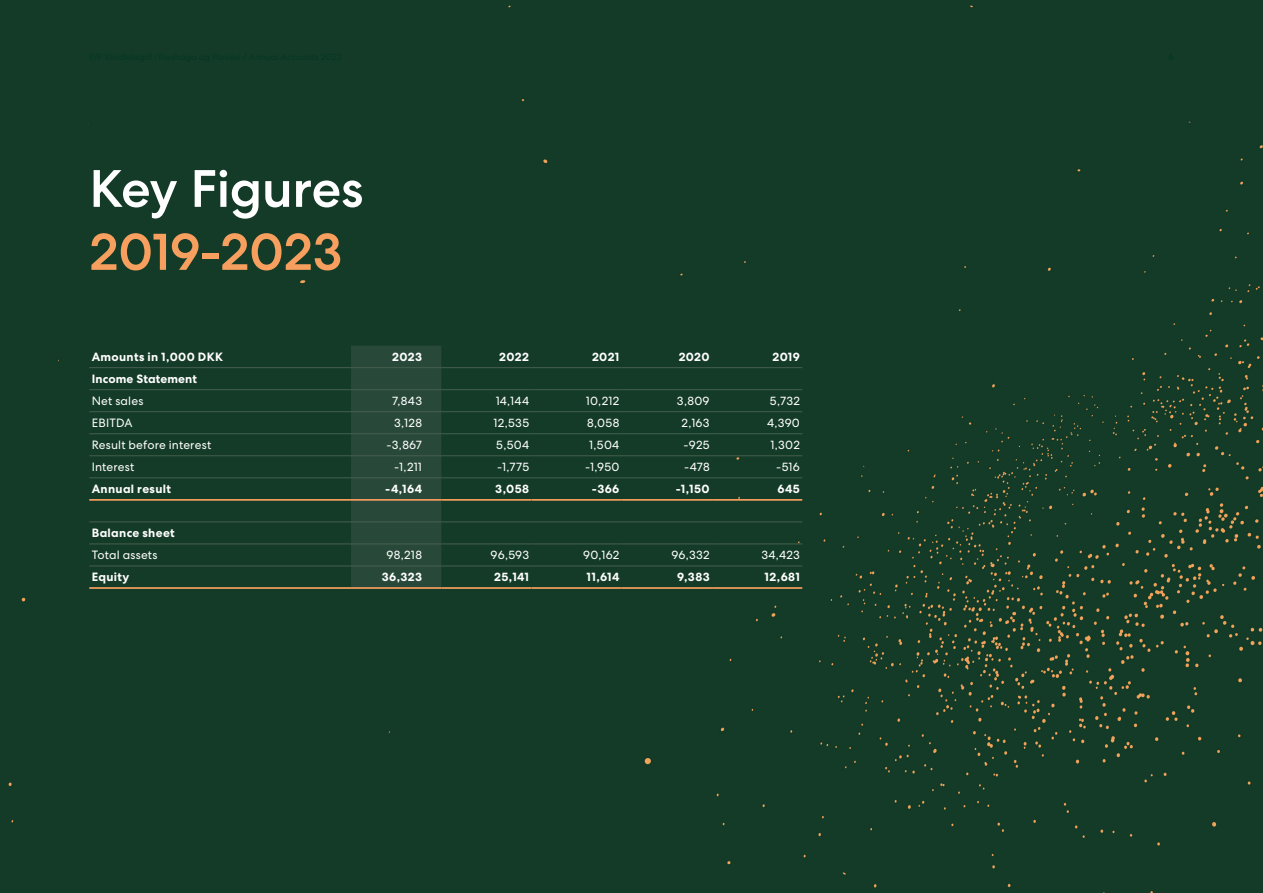
<style>
.page{position:relative;width:1263px;height:893px;background:#143b28}
.page>*{position:absolute;margin:0;border:0;box-sizing:border-box;transform-origin:0 0}
.t1{font:500 52.5px "Centra No 2";letter-spacing:-.01em;color:#fff}
.t2{font:500 52.5px "Centra No 2";letter-spacing:-.01em;color:#f69f5e}
.Breyðtekstur_-_8_5pt_13pt{font:12px "Centra No 2";letter-spacing:.015em;color:#fff}
.Breyðtekstur_-_8_5pt_13pt-2{font:700 12px "Centra No 2";letter-spacing:.025em;color:#fff}
</style>
<div class="page">
<div style="left:351px;top:346px;width:90px;height:241px;background:#284939"></div>
<hr style="left:89px;top:367px;width:262px;height:1px;background:#465f4f">
<hr style="left:351px;top:367px;width:90px;height:1px;background:#465f4f">
<hr style="left:441px;top:367px;width:90px;height:1px;background:#465f4f">
<hr style="left:531px;top:367px;width:91px;height:1px;background:#465f4f">
<hr style="left:622px;top:367px;width:90px;height:1px;background:#465f4f">
<hr style="left:712px;top:367px;width:90px;height:1px;background:#465f4f">
<hr style="left:89px;top:389px;width:262px;height:1px;background:#465f4f">
<hr style="left:351px;top:389px;width:90px;height:1px;background:#465f4f">
<hr style="left:441px;top:389px;width:90px;height:1px;background:#465f4f">
<hr style="left:531px;top:389px;width:91px;height:1px;background:#465f4f">
<hr style="left:622px;top:389px;width:90px;height:1px;background:#465f4f">
<hr style="left:712px;top:389px;width:90px;height:1px;background:#465f4f">
<hr style="left:89px;top:411px;width:262px;height:1px;background:#465f4f">
<hr style="left:351px;top:411px;width:90px;height:1px;background:#465f4f">
<hr style="left:441px;top:411px;width:90px;height:1px;background:#465f4f">
<hr style="left:531px;top:411px;width:91px;height:1px;background:#465f4f">
<hr style="left:622px;top:411px;width:90px;height:1px;background:#465f4f">
<hr style="left:712px;top:411px;width:90px;height:1px;background:#465f4f">
<hr style="left:89px;top:433px;width:262px;height:1px;background:#465f4f">
<hr style="left:351px;top:433px;width:90px;height:1px;background:#465f4f">
<hr style="left:441px;top:433px;width:90px;height:1px;background:#465f4f">
<hr style="left:531px;top:433px;width:91px;height:1px;background:#465f4f">
<hr style="left:622px;top:433px;width:90px;height:1px;background:#465f4f">
<hr style="left:712px;top:433px;width:90px;height:1px;background:#465f4f">
<hr style="left:89px;top:455px;width:262px;height:1px;background:#465f4f">
<hr style="left:351px;top:455px;width:90px;height:1px;background:#465f4f">
<hr style="left:441px;top:455px;width:90px;height:1px;background:#465f4f">
<hr style="left:531px;top:455px;width:91px;height:1px;background:#465f4f">
<hr style="left:622px;top:455px;width:90px;height:1px;background:#465f4f">
<hr style="left:712px;top:455px;width:90px;height:1px;background:#465f4f">
<hr style="left:89px;top:478px;width:262px;height:1px;background:#465f4f">
<hr style="left:351px;top:478px;width:90px;height:1px;background:#465f4f">
<hr style="left:441px;top:478px;width:90px;height:1px;background:#465f4f">
<hr style="left:531px;top:478px;width:91px;height:1px;background:#465f4f">
<hr style="left:622px;top:478px;width:90px;height:1px;background:#465f4f">
<hr style="left:712px;top:478px;width:90px;height:1px;background:#465f4f">
<hr style="left:89px;top:499px;width:262px;height:2px;background:#f69f5e">
<hr style="left:351px;top:499px;width:90px;height:2px;background:#f69f5e">
<hr style="left:441px;top:499px;width:90px;height:2px;background:#f69f5e">
<hr style="left:531px;top:499px;width:91px;height:2px;background:#f69f5e">
<hr style="left:622px;top:499px;width:90px;height:2px;background:#f69f5e">
<hr style="left:712px;top:499px;width:90px;height:2px;background:#f69f5e">
<hr style="left:89px;top:522px;width:262px;height:1px;background:#465f4f">
<hr style="left:351px;top:522px;width:90px;height:1px;background:#465f4f">
<hr style="left:441px;top:522px;width:90px;height:1px;background:#465f4f">
<hr style="left:531px;top:522px;width:91px;height:1px;background:#465f4f">
<hr style="left:622px;top:522px;width:90px;height:1px;background:#465f4f">
<hr style="left:712px;top:522px;width:90px;height:1px;background:#465f4f">
<hr style="left:89px;top:544px;width:262px;height:1px;background:#465f4f">
<hr style="left:351px;top:544px;width:90px;height:1px;background:#465f4f">
<hr style="left:441px;top:544px;width:90px;height:1px;background:#465f4f">
<hr style="left:531px;top:544px;width:91px;height:1px;background:#465f4f">
<hr style="left:622px;top:544px;width:90px;height:1px;background:#465f4f">
<hr style="left:712px;top:544px;width:90px;height:1px;background:#465f4f">
<hr style="left:89px;top:566px;width:262px;height:1px;background:#465f4f">
<hr style="left:351px;top:566px;width:90px;height:1px;background:#465f4f">
<hr style="left:441px;top:566px;width:90px;height:1px;background:#465f4f">
<hr style="left:531px;top:566px;width:91px;height:1px;background:#465f4f">
<hr style="left:622px;top:566px;width:90px;height:1px;background:#465f4f">
<hr style="left:712px;top:566px;width:90px;height:1px;background:#465f4f">
<hr style="left:89px;top:587px;width:262px;height:2px;background:#f69f5e">
<hr style="left:351px;top:587px;width:90px;height:2px;background:#f69f5e">
<hr style="left:441px;top:587px;width:90px;height:2px;background:#f69f5e">
<hr style="left:531px;top:587px;width:91px;height:2px;background:#f69f5e">
<hr style="left:622px;top:587px;width:90px;height:2px;background:#f69f5e">
<hr style="left:712px;top:587px;width:90px;height:2px;background:#f69f5e">
<p class="t1" style="left:89px;top:158px;width:276px">Key Figures</p>
<p class="t2" style="left:89px;top:221px;width:254px">2019-2023</p>
<p class="Breyðtekstur_-_8_5pt_13pt-2" style="left:92px;top:349px;width:133px">Amounts in 1,000 DKK</p>
<p class="Breyðtekstur_-_8_5pt_13pt-2" style="left:392px;top:349px;width:31px">2023</p>
<p class="Breyðtekstur_-_8_5pt_13pt-2" style="left:499px;top:349px;width:31px">2022</p>
<p class="Breyðtekstur_-_8_5pt_13pt-2" style="left:592px;top:349px;width:29px">2021</p>
<p class="Breyðtekstur_-_8_5pt_13pt-2" style="left:679px;top:349px;width:32px">2020</p>
<p class="Breyðtekstur_-_8_5pt_13pt-2" style="left:772px;top:349px;width:29px">2019</p>
<p class="Breyðtekstur_-_8_5pt_13pt-2" style="left:92px;top:372px;width:107px">Income Statement</p>
<p class="Breyðtekstur_-_8_5pt_13pt" style="left:92px;top:394px;width:53px">Net sales</p>
<p class="Breyðtekstur_-_8_5pt_13pt" style="left:392px;top:394px;width:31px">7,843</p>
<p class="Breyðtekstur_-_8_5pt_13pt" style="left:496px;top:394px;width:35px">14,144</p>
<p class="Breyðtekstur_-_8_5pt_13pt" style="left:586px;top:394px;width:35px">10,212</p>
<p class="Breyðtekstur_-_8_5pt_13pt" style="left:677px;top:394px;width:34px">3,809</p>
<p class="Breyðtekstur_-_8_5pt_13pt" style="left:770px;top:394px;width:31px">5,732</p>
<p class="Breyðtekstur_-_8_5pt_13pt" style="left:92px;top:416px;width:42px">EBITDA</p>
<p class="Breyðtekstur_-_8_5pt_13pt" style="left:394px;top:416px;width:29px">3,128</p>
<p class="Breyðtekstur_-_8_5pt_13pt" style="left:493px;top:416px;width:37px">12,535</p>
<p class="Breyðtekstur_-_8_5pt_13pt" style="left:587px;top:416px;width:34px">8,058</p>
<p class="Breyðtekstur_-_8_5pt_13pt" style="left:681px;top:416px;width:30px">2,163</p>
<p class="Breyðtekstur_-_8_5pt_13pt" style="left:767px;top:416px;width:34px">4,390</p>
<p class="Breyðtekstur_-_8_5pt_13pt" style="left:92px;top:438px;width:121px">Result before interest</p>
<p class="Breyðtekstur_-_8_5pt_13pt" style="left:386px;top:438px;width:37px">-3,867</p>
<p class="Breyðtekstur_-_8_5pt_13pt" style="left:496px;top:438px;width:34px">5,504</p>
<p class="Breyðtekstur_-_8_5pt_13pt" style="left:589px;top:438px;width:32px">1,504</p>
<p class="Breyðtekstur_-_8_5pt_13pt" style="left:683px;top:438px;width:28px">-925</p>
<p class="Breyðtekstur_-_8_5pt_13pt" style="left:770px;top:438px;width:31px">1,302</p>
<p class="Breyðtekstur_-_8_5pt_13pt" style="left:92px;top:460px;width:44px">Interest</p>
<p class="Breyðtekstur_-_8_5pt_13pt" style="left:394px;top:460px;width:29px">-1,211</p>
<p class="Breyðtekstur_-_8_5pt_13pt" style="left:497px;top:460px;width:34px">-1,775</p>
<p class="Breyðtekstur_-_8_5pt_13pt" style="left:585px;top:460px;width:36px">-1,950</p>
<p class="Breyðtekstur_-_8_5pt_13pt" style="left:684px;top:460px;width:27px">- 478</p>
<p class="Breyðtekstur_-_8_5pt_13pt" style="left:776px;top:460px;width:25px">-516</p>
<p class="Breyðtekstur_-_8_5pt_13pt-2" style="left:92px;top:481px;width:81px">Annual result</p>
<p class="Breyðtekstur_-_8_5pt_13pt-2" style="left:385px;top:481px;width:38px">-4,164</p>
<p class="Breyðtekstur_-_8_5pt_13pt-2" style="left:495px;top:481px;width:35px">3,058</p>
<p class="Breyðtekstur_-_8_5pt_13pt-2" style="left:592px;top:481px;width:29px">-366</p>
<p class="Breyðtekstur_-_8_5pt_13pt-2" style="left:676px;top:481px;width:35px">-1,150</p>
<p class="Breyðtekstur_-_8_5pt_13pt-2" style="left:777px;top:481px;width:24px">645</p>
<p class="Breyðtekstur_-_8_5pt_13pt-2" style="left:92px;top:526px;width:85px">Balance sheet</p>
<p class="Breyðtekstur_-_8_5pt_13pt" style="left:92px;top:548px;width:67px">Total assets</p>
<p class="Breyðtekstur_-_8_5pt_13pt" style="left:386px;top:548px;width:37px">98,218</p>
<p class="Breyðtekstur_-_8_5pt_13pt" style="left:491px;top:548px;width:40px">96,593</p>
<p class="Breyðtekstur_-_8_5pt_13pt" style="left:583px;top:548px;width:38px">90,162</p>
<p class="Breyðtekstur_-_8_5pt_13pt" style="left:671px;top:548px;width:40px">96,332</p>
<p class="Breyðtekstur_-_8_5pt_13pt" style="left:761px;top:548px;width:40px">34,423</p>
<p class="Breyðtekstur_-_8_5pt_13pt-2" style="left:92px;top:570px;width:39px">Equity</p>
<p class="Breyðtekstur_-_8_5pt_13pt-2" style="left:382px;top:570px;width:42px">36,323</p>
<p class="Breyðtekstur_-_8_5pt_13pt-2" style="left:494px;top:570px;width:36px">25,141</p>
<p class="Breyðtekstur_-_8_5pt_13pt-2" style="left:587px;top:570px;width:34px">11,614</p>
<p class="Breyðtekstur_-_8_5pt_13pt-2" style="left:677px;top:570px;width:34px">9,383</p>
<p class="Breyðtekstur_-_8_5pt_13pt-2" style="left:764px;top:570px;width:37px">12,681</p>
</div>
